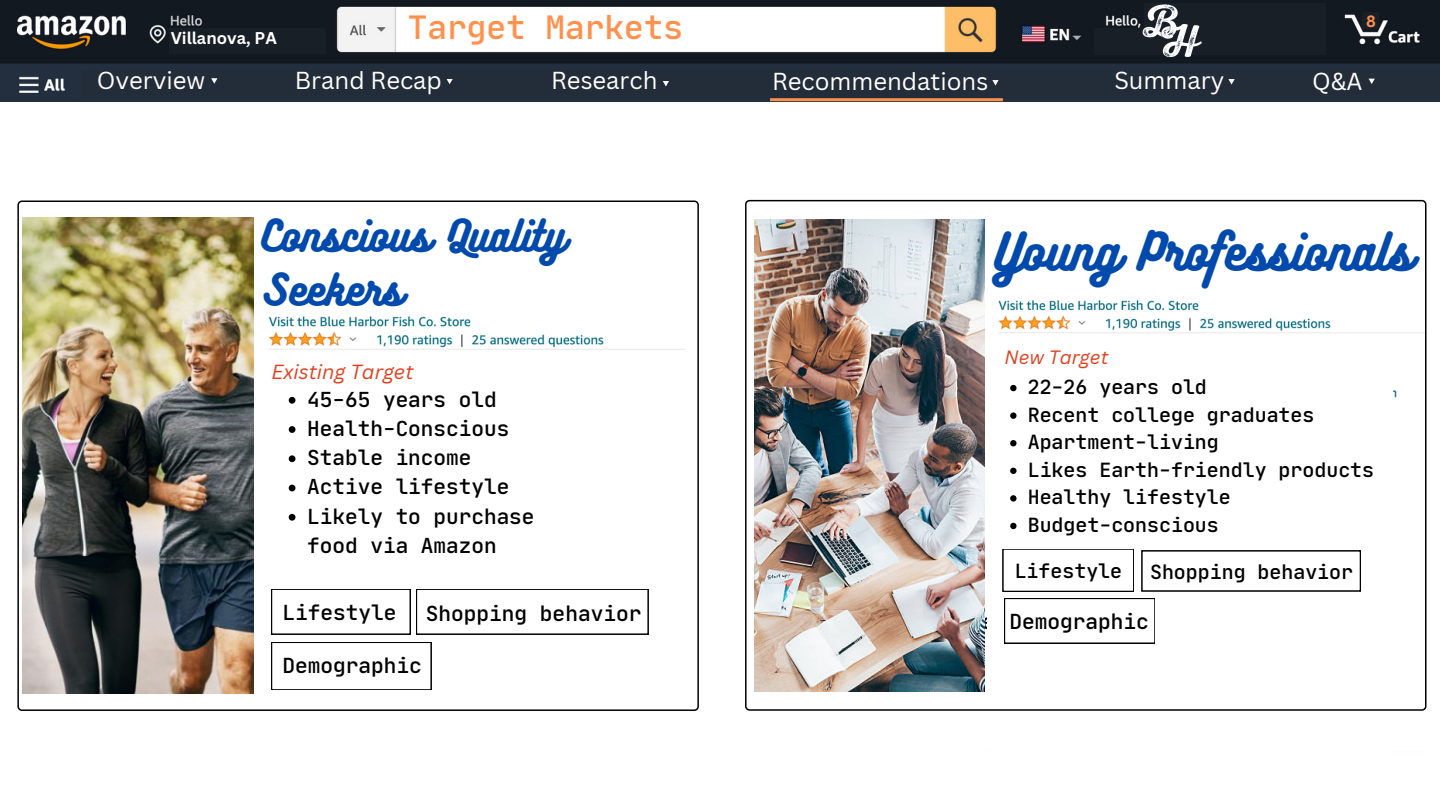
<style>
.page{position:relative;width:1440px;height:810px;background:#fff}
.page>*{position:absolute;margin:0;border:0;box-sizing:border-box;transform-origin:0 0}
.t1{font:45.9px "Bukhari Script";color:#004aad}
.t2{font:39px/54px "Bukhari Script";color:#004aad}
.t3{font:500 32.8px "Jet Brains Mono";color:#ff914d}
.t4{font:23.9px "Canva Sans";color:#fff}
.t5{font:500 21.1px/29.2px "Jet Brains Mono";color:#000}
.t6{font:500 19.9px "Jet Brains Mono";color:#000}
.t7{font:italic 19.9px "Canva Sans";color:#e0401e}
.t8{font:italic 18.8px "Canva Sans";color:#e0401e}
.t9{font:700 16.5px "Canva Sans";color:#fff}
.t10{font:700 16px "Canva Sans";color:#ff914d}
</style>
<div class="page">
<img style="left:0;top:0;width:1440px;height:101px">
<div style="left:81px;top:70px;width:1359px;height:28px;background:#232d39"></div>
<svg style="left:1228px;top:79px;width:7px;height:6px"></svg>
<svg style="left:1369px;top:79px;width:6px;height:5px"></svg>
<svg style="left:992px;top:80px;width:7px;height:6px"></svg>
<svg style="left:663px;top:81px;width:6px;height:5px"></svg>
<svg style="left:447px;top:79px;width:6px;height:5px"></svg>
<svg style="left:211px;top:78px;width:6px;height:6px"></svg>
<div style="left:1144px;top:3px;width:181px;height:25px;background:#191f26"></div>
<div style="left:1094px;top:28px;width:231px;height:26px;background:#191f26"></div>
<img style="left:1141px;top:3px;width:64px;height:55px">
<div style="left:169px;top:28px;width:156px;height:26px;background:#191f26"></div>
<hr style="left:770px;top:98px;width:233px;height:3px;background:#ff914d">
<svg style="left:17px;top:201px;width:682px;height:510px"></svg>
<img style="left:257px;top:313px;width:428px;height:49px">
<img style="left:23px;top:218px;width:230px;height:476px">
<svg style="left:289px;top:397px;width:6px;height:7px"></svg>
<svg style="left:289px;top:426px;width:6px;height:7px"></svg>
<svg style="left:289px;top:455px;width:6px;height:7px"></svg>
<svg style="left:289px;top:485px;width:6px;height:6px"></svg>
<svg style="left:289px;top:514px;width:6px;height:7px"></svg>
<svg style="left:271px;top:589px;width:139px;height:45px"></svg>
<svg style="left:416px;top:589px;width:232px;height:45px"></svg>
<svg style="left:271px;top:642px;width:160px;height:48px"></svg>
<img style="left:745px;top:200px;width:682px;height:511px">
<div style="left:1362px;top:12px;width:17px;height:16px;background:#191f26"></div>
<p class="t9" style="left:171px;top:27px;width:108px">Villanova, PA</p>
<p class="t3" style="left:408px;top:7px;width:277px">Target Markets</p>
<p class="t10" style="left:1366px;top:10px;width:10px">2</p>
<p class="t10" style="left:1366px;top:10px;width:11px">8</p>
<p class="t4" style="left:97px;top:63px;width:110px">Overview</p>
<p class="t4" style="left:295px;top:64px;width:149px">Brand Recap</p>
<p class="t4" style="left:551px;top:64px;width:108px">Research</p>
<p class="t4" style="left:772px;top:65px;width:218px">Recommendations</p>
<p class="t4" style="left:1114px;top:64px;width:111px">Summary</p>
<p class="t4" style="left:1312px;top:65px;width:52px">Q&amp;A</p>
<p class="t2" style="left:262px;top:207px;width:305px">Conscious Quality<br>Seekers</p>
<p class="t7" style="left:271px;top:357px;width:144px">Existing Target</p>
<p class="t5" style="left:307px;top:384px;width:191px">45-65 years old</p>
<p class="t5" style="left:307px;top:413px;width:204px">Health-Conscious</p>
<p class="t5" style="left:307px;top:443px;width:166px">Stable income</p>
<p class="t5" style="left:307px;top:472px;width:204px">Active lifestyle</p>
<p class="t5" style="left:307px;top:501px;width:229px">Likely to purchase food via Amazon</p>
<p class="t5" style="left:282px;top:598px;width:116px">Lifestyle</p>
<p class="t5" style="left:426px;top:599px;width:217px">Shopping behavior</p>
<p class="t5" style="left:282px;top:651px;width:141px">Demographic</p>
<p class="t1" style="left:994px;top:222px;width:420px">Young Professionals</p>
<p class="t8" style="left:1004px;top:343px;width:105px">New Target</p>
<p class="t6" style="left:1028px;top:375px;width:181px">22-26 years old</p>
<p class="t6" style="left:1028px;top:402px;width:288px">Recent college graduates</p>
<p class="t6" style="left:1028px;top:430px;width:193px">Apartment-living</p>
<p class="t6" style="left:1028px;top:457px;width:348px">Likes Earth-friendly products</p>
<p class="t6" style="left:1028px;top:485px;width:205px">Healthy lifestyle</p>
<p class="t6" style="left:1028px;top:512px;width:193px">Budget-conscious</p>
<p class="t6" style="left:1150px;top:560px;width:205px">Shopping behavior</p>
<p class="t6" style="left:1015px;top:559px;width:109px">Lifestyle</p>
<p class="t5" style="left:969px;top:607px;width:141px">Demographic</p>
<p class="t5" style="left:1009px;top:607px;width:141px">Demographic</p>
</div>
